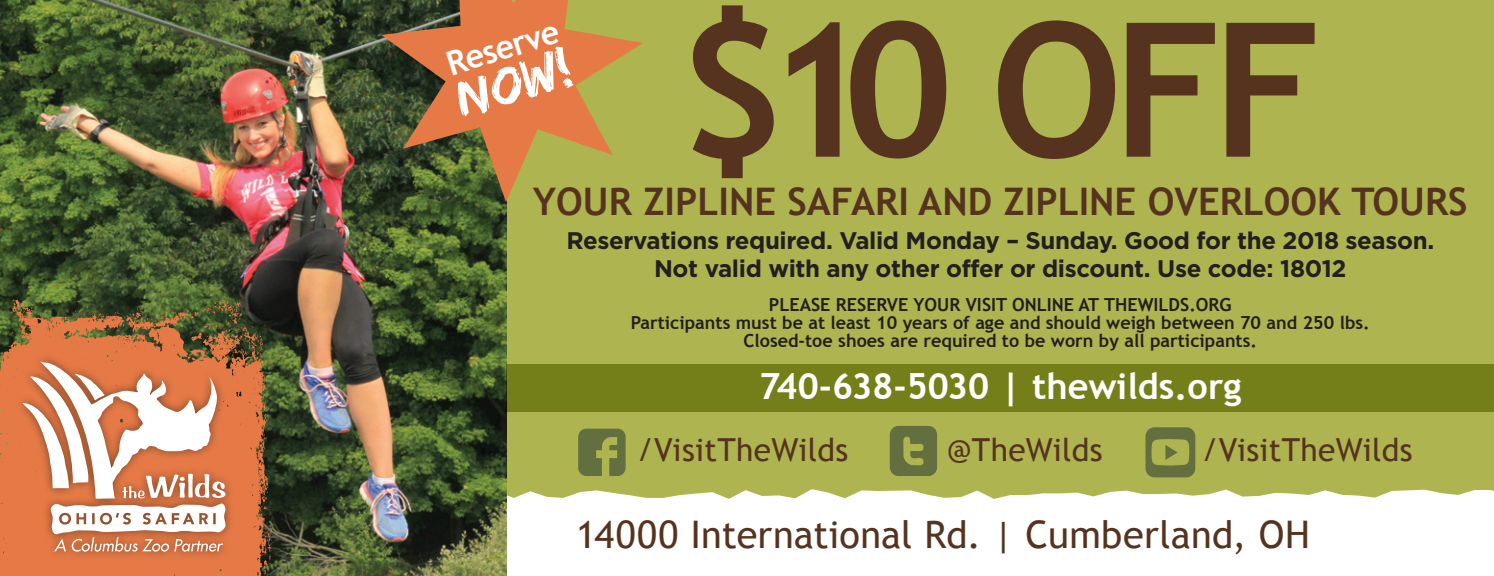
<style>
.page{position:relative;width:1494px;height:576px;background:#adb450}
.page>*{position:absolute;margin:0;border:0;box-sizing:border-box;transform-origin:0 0}
.t1{font:700 187.2px "Trebuchet MS";color:#56331f}
.t2{font:54.8px "Edo SZ";color:#fff}
.t3{font:700 38px "Trebuchet MS";color:#56331f}
.t4{font:38px "Trebuchet MS";letter-spacing:.005em;color:#56331f}
.t5{font:700 36px "Trebuchet MS";color:#fff}
.t6{font:700 33.6px "Trebuchet MS";color:#fff;scale:.95 1}
.t7{font:31.6px "Trebuchet MS";letter-spacing:.01em;color:#56331f}
.t8{font:700 24px/28px "Gotham";letter-spacing:-.015em;color:#231f20;text-align:center}
.t9{font:700 18px/18px "Trebuchet MS";color:#231f20;text-align:center}
</style>
<div class="page">
<div style="left:507px;top:489px;width:987px;height:87px;background:#fff"></div>
<svg style="left:578px;top:429px;width:48px;height:47px"></svg>
<svg style="left:890px;top:426px;width:47px;height:50px"></svg>
<svg style="left:1146px;top:427px;width:49px;height:50px"></svg>
<img style="left:0;top:0;width:507px;height:576px">
<svg style="left:0;top:298px;width:275px;height:278px;background:#9e6539"></svg>
<div style="left:14px;top:353px;width:220px;height:207px;background:#56331f;opacity:.75"></div>
<svg style="left:23px;top:362px;width:203px;height:190px;background:#e3a88c"></svg>
<svg style="left:381px;top:0;width:262px;height:202px"></svg>
<div style="left:507px;top:364px;width:987px;height:48px;background:#757f19"></div>
<h1 class="t1" style="left:679px;top:-27px;width:645px">$10 OFF</h1>
<h3 class="t3" style="left:533px;top:178px;width:936px">YOUR ZIPLINE SAFARI AND ZIPLINE OVERLOOK TOURS</h3>
<h3 class="t6" style="left:441px;top:44px;width:124px;rotate:-17deg">Reserve</h3>
<h2 class="t2" style="left:448px;top:70px;width:120px;rotate:-17deg">NOW!</h2>
<h3 class="t8" style="left:566px;top:226px;width:869px">Reservations required. Valid Monday – Sunday. Good for the 2018 season.<br>Not valid with any other offer or discount. Use code: 18012</h3>
<p class="t9" style="left:631px;top:296px;width:741px">PLEASE RESERVE YOUR VISIT ONLINE AT THEWILDS.ORG<br>Participants must be at least 10 years of age and should weigh between 70 and 250 lbs.<br>Closed-toe shoes are required to be worn by all participants.</p>
<h3 class="t5" style="left:759px;top:364px;width:484px">740-638-5030 | thewilds.org</h3>
<h3 class="t7" style="left:637px;top:432px;width:212px">/VisitTheWilds</h3>
<h3 class="t7" style="left:947px;top:432px;width:157px">@TheWilds</h3>
<h3 class="t7" style="left:1202px;top:432px;width:212px">/VisitTheWilds</h3>
<h3 class="t4" style="left:576px;top:512px;width:735px">14000 International Rd. | Cumberland, OH</h3>
</div>
